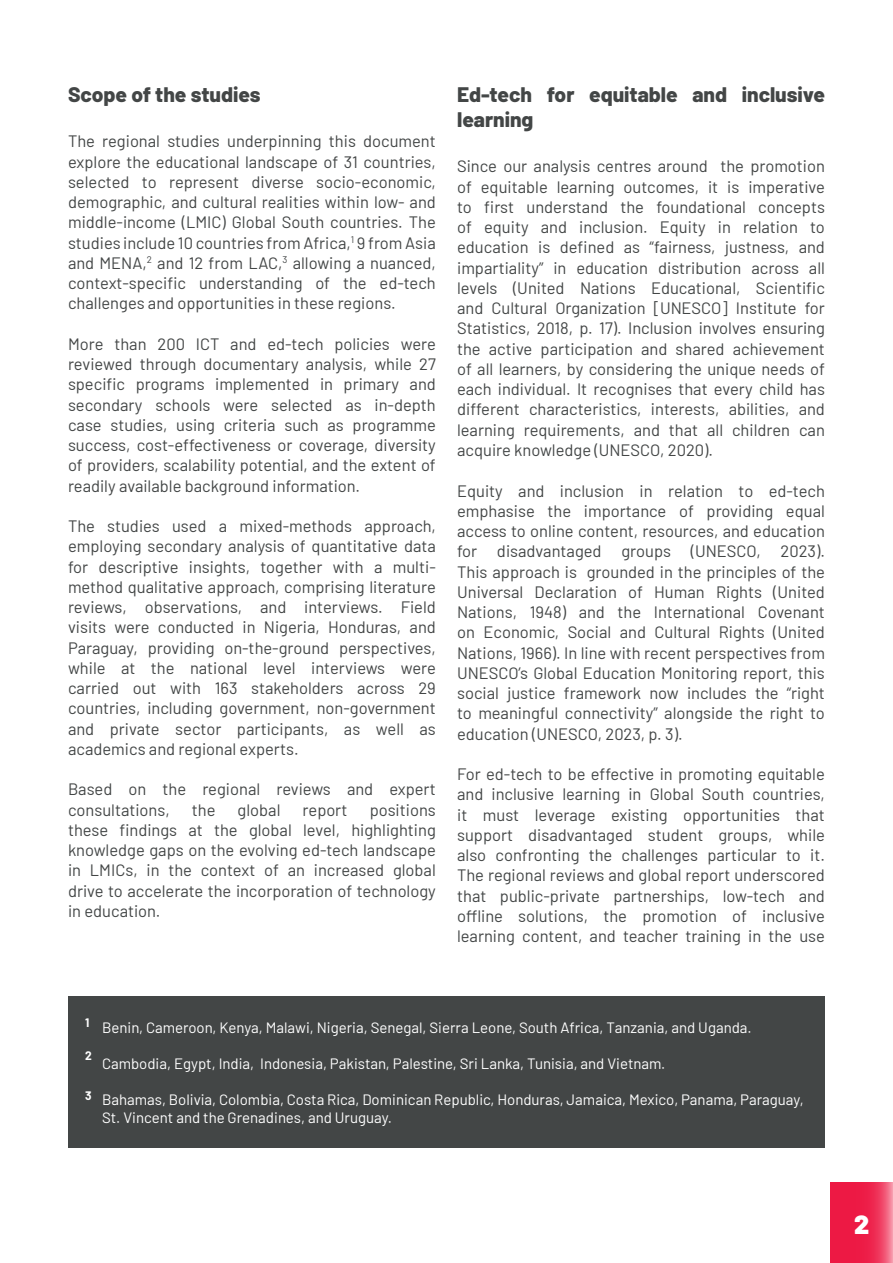
<style>
.page{position:relative;width:893px;height:1263px;background:#fff}
.page>*{position:absolute;margin:0;border:0;box-sizing:border-box;transform-origin:0 0}
.t1{font:900 26.25px "Barlow";color:#fff}
.Cuerpo_Texto{font:800 21px/25.2px "Barlow";color:#434646}
.Cuerpo_Texto-2{font:16.5px/20.2px "Barlow";color:#434646;text-align:justify}
.Cuerpo_Texto_Justificado{font:15px/18px "Barlow";color:#fff}
.Cuerpo_Texto-3{font:700 12px "Barlow";color:#fff}
</style>
<div class="page">
<img style="left:831px;top:1183px;width:62px;height:80px">
<div style="left:68px;top:996px;width:757px;height:152px;background:#434646"></div>
<p class="Cuerpo_Texto" style="left:68px;top:80px;width:194px">Scope of the studies</p>
<p class="Cuerpo_Texto-2" style="left:68px;top:130px;width:369px">The regional studies underpinning this document explore the educational landscape of 31 countries, selected to represent diverse socio-economic, demographic, and cultural realities within low- and middle-income (LMIC) Global South countries. The studies include 10 countries from Africa,<sup>1</sup> 9 from Asia and MENA,<sup>2</sup> and 12 from LAC,<sup>3</sup> allowing a nuanced, context-specific understanding of the ed-tech challenges and opportunities in these regions.</p>
<p class="Cuerpo_Texto-2" style="left:68px;top:332px;width:369px">More than 200 ICT and ed-tech policies were reviewed through documentary analysis, while 27 specific programs implemented in primary and secondary schools were selected as in-depth case studies, using criteria such as programme success, cost-effectiveness or coverage, diversity of providers, scalability potential, and the extent of readily available background information.</p>
<p class="Cuerpo_Texto-2" style="left:68px;top:515px;width:369px">The studies used a mixed-methods approach, employing secondary analysis of quantitative data for descriptive insights, together with a multi&shy;method qualitative approach, comprising literature reviews, observations, and interviews. Field visits were conducted in Nigeria, Honduras, and Paraguay, providing on-the-ground perspectives, while at the national level interviews were carried out with 163 stakeholders across 29 countries, including government, non-government and private sector participants, as well as academics and regional experts.</p>
<p class="Cuerpo_Texto-2" style="left:68px;top:778px;width:369px">Based on the regional reviews and expert consultations,</p>
<p class="Cuerpo_Texto-2" style="left:68px;top:798px;width:369px;text-indent:302px">positions these findings at the global level, highlighting knowledge gaps on the evolving ed-tech landscape in LMICs, in the context of an increased global drive to accelerate the incorporation of technology in education.</p>
<p class="Cuerpo_Texto-2" style="left:192px;top:798px;width:25px">the</p>
<p class="Cuerpo_Texto-2" style="left:238px;top:798px;width:44px">global</p>
<p class="Cuerpo_Texto-2" style="left:303px;top:798px;width:46px">report</p>
<p class="Cuerpo_Texto" style="left:457px;top:80px;width:369px">Ed-tech for equitable and inclusive learning</p>
<p class="Cuerpo_Texto-2" style="left:457px;top:155px;width:369px">Since our analysis centres around the promotion of equitable learning outcomes, it is imperative to first understand the foundational concepts of equity and inclusion. Equity in relation to education is defined as “fairness, justness, and impartiality” in education distribution across all levels (United Nations Educational, Scientific and Cultural Organization [UNESCO] Institute for Statistics, 2018, p. 17). Inclusion involves ensuring the active participation and shared achievement of all learners, by considering the unique needs of each individual. It recognises that every child has different characteristics, interests, abilities, and learning requirements, and that all children can acquire knowledge (UNESCO, 2020).</p>
<p class="Cuerpo_Texto-2" style="left:457px;top:479px;width:369px">Equity and inclusion in relation to ed-tech emphasise the importance of providing equal access to online content, resources, and education for disadvantaged groups (UNESCO, 2023).<br>This approach is grounded in the principles of the Universal Declaration of Human Rights (United Nations, 1948) and the International Covenant on Economic, Social and Cultural Rights (United Nations, 1966). In line with recent perspectives from UNESCO’s Global Education Monitoring report, this social justice framework now includes the “right to meaningful connectivity” alongside the right to education (UNESCO, 2023, p. 3).</p>
<p class="Cuerpo_Texto-2" style="left:457px;top:763px;width:369px">For ed-tech to be effective in promoting equitable and inclusive learning in Global South countries, it must leverage existing opportunities that support disadvantaged student groups, while also confronting the challenges particular to it.<br>The regional reviews and global report underscored that public-private partnerships, low-tech and offline solutions, the promotion of inclusive learning content, and teacher training in the use</p>
<p class="Cuerpo_Texto-3" style="left:85px;top:1013px;width:6px">1</p>
<p class="Cuerpo_Texto-3" style="left:85px;top:1047px;width:8px">2</p>
<p class="Cuerpo_Texto-3" style="left:85px;top:1086px;width:8px">3</p>
<p class="Cuerpo_Texto_Justificado" style="left:102px;top:1017px;width:651px">Benin, Cameroon, Kenya, Malawi, Nigeria, Senegal, Sierra Leone, South Africa, Tanzania, and Uganda.</p>
<p class="Cuerpo_Texto_Justificado" style="left:102px;top:1053px;width:565px">Cambodia, Egypt, India, Indonesia, Pakistan, Palestine, Sri Lanka, Tunisia, and Vietnam.</p>
<p class="Cuerpo_Texto_Justificado" style="left:102px;top:1089px;width:703px">Bahamas, Bolivia, Colombia, Costa Rica, Dominican Republic, Honduras, Jamaica, Mexico, Panama, Paraguay,<br>St. Vincent and the Grenadines, and Uruguay.</p>
<h1 class="t1" style="left:854px;top:1205px;width:17px">2</h1>
</div>
